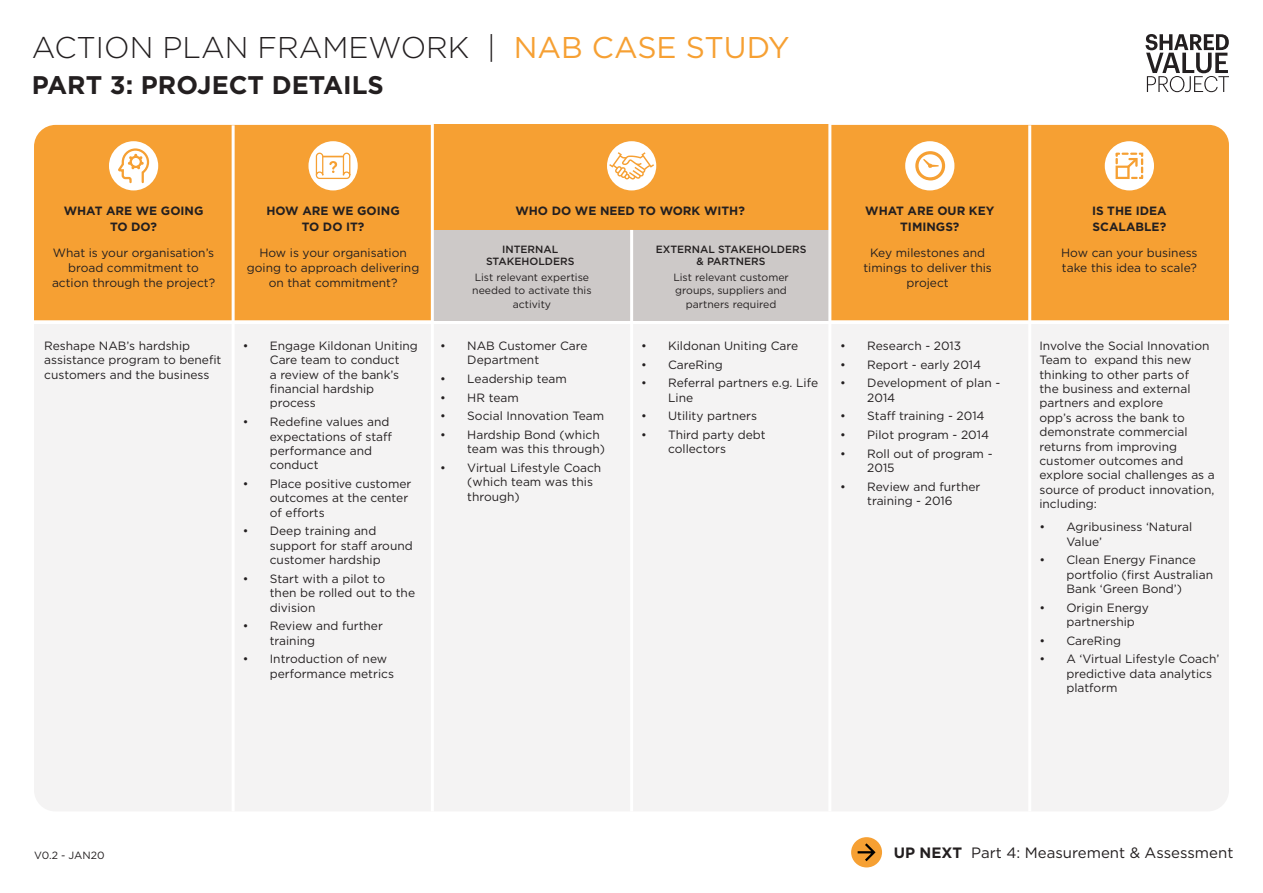
<style>
.page{position:relative;width:1263px;height:893px;background:#fff}
.page>*{position:absolute;margin:0;border:0;box-sizing:border-box;transform-origin:0 0}
.t1{font:300 30px "Gotham";color:#231f20}
.t2{font:700 25.5px "Gotham";color:#231f20}
.t3{font:15px "Gotham";color:#231f20}
.t4{font:12px/14.4px "Gotham";color:#231f20}
.t5{font:700 12px/16.5px "Gotham";color:#231f20;text-align:center}
.t6{font:10.5px/13.5px "Gotham";color:#231f20;text-align:center}
.t7{font:500 10.5px "Gotham";color:#231f20}
.s1{font-weight:400;color:#f6a033}
.s2{font-weight:700}
</style>
<div class="page">
<div style="left:34px;top:324px;width:1195px;height:487px;background:#f4f3f3"></div>
<div style="left:831px;top:125px;width:398px;height:195px;background:#f6a033"></div>
<div style="left:34px;top:125px;width:397px;height:195px;background:#f6a033"></div>
<hr style="left:232px;top:125px;width:3px;height:686px;background:#fff">
<hr style="left:431px;top:124px;width:3px;height:687px;background:#fff">
<hr style="left:630px;top:230px;width:3px;height:581px;background:#fff">
<hr style="left:1028px;top:125px;width:3px;height:686px;background:#fff">
<hr style="left:828px;top:124px;width:3px;height:687px;background:#fff">
<div style="left:851px;top:837px;width:31px;height:30px;background:#f6a033;border-radius:50%"></div>
<svg style="left:433px;top:125px;width:396px;height:195px;background:#e3b57c"></svg>
<div style="left:905px;top:141px;width:49px;height:49px;background:#fff;border-radius:50%"></div>
<svg style="left:915px;top:151px;width:30px;height:29px"></svg>
<svg style="left:1145px;top:34px;width:84px;height:58px"></svg>
<svg style="left:858px;top:843px;width:17px;height:18px"></svg>
<div style="left:308px;top:141px;width:50px;height:49px;background:#fff;border-radius:50%"></div>
<svg style="left:315px;top:152px;width:36px;height:27px"></svg>
<div style="left:109px;top:141px;width:49px;height:49px;background:#fff;border-radius:50%"></div>
<svg style="left:118px;top:148px;width:31px;height:35px"></svg>
<div style="left:1105px;top:141px;width:49px;height:49px;background:#fff;border-radius:50%"></div>
<svg style="left:1115px;top:153px;width:28px;height:26px"></svg>
<p class="t1" style="left:32px;top:28px;width:759px">ACTION PLAN FRAMEWORK | <span class="s1">NAB CASE STUDY</span></p>
<p class="t2" style="left:32px;top:68px;width:353px">PART 3: PROJECT DETAILS</p>
<p class="t5" style="left:64px;top:202px;width:141px">WHAT ARE WE GOING<br>TO DO?</p>
<p class="t5" style="left:865px;top:202px;width:131px">WHAT ARE OUR KEY<br>TIMINGS?</p>
<p class="t5" style="left:266px;top:202px;width:135px">HOW ARE WE GOING</p>
<p class="t5" style="left:302px;top:219px;width:64px">TO DO IT?</p>
<p class="t5" style="left:515px;top:202px;width:231px">WHO DO WE NEED TO WORK WITH?</p>
<p class="t7" style="left:502px;top:242px;width:58px">INTERNAL</p>
<p class="t7" style="left:486px;top:255px;width:90px">STAKEHOLDERS</p>
<p class="t5" style="left:1092px;top:202px;width:76px">IS THE IDEA</p>
<p class="t5" style="left:1092px;top:219px;width:75px">SCALABLE?</p>
<p class="t7" style="left:656px;top:242px;width:152px">EXTERNAL STAKEHOLDERS</p>
<p class="t7" style="left:696px;top:255px;width:71px">&amp; PARTNERS</p>
<p class="t4" style="left:52px;top:245px;width:165px;line-height:15px;text-align:center">What is your organisation’s broad commitment to action through the project?</p>
<p class="t4" style="left:247px;top:245px;width:174px;line-height:15px;text-align:center">How is your organisation going to approach delivering on that commitment?</p>
<p class="t4" style="left:1061px;top:245px;width:138px;line-height:15px">How can your business take this idea to scale?</p>
<p class="t4" style="left:863px;top:245px;width:130px;line-height:15px;text-align:center">Key milestones and timings to deliver this project</p>
<p class="t6" style="left:472px;top:270px;width:121px">List relevant expertise needed to activate this activity</p>
<p class="t6" style="left:673px;top:270px;width:117px">List relevant customer groups, suppliers and partners required</p>
<p class="t4" style="left:44px;top:338px;width:179px">Reshape NAB’s hardship assistance program to benefit customers and the business</p>
<p class="t4" style="left:270px;top:338px;width:150px;text-indent:-27px">• Engage Kildonan Uniting<br>Care team to conduct<br>a review of the bank’s financial hardship process</p>
<p class="t4" style="left:270px;top:414px;width:124px;text-indent:-27px">• Redefine values and expectations of staff performance and conduct</p>
<p class="t4" style="left:270px;top:476px;width:143px;text-indent:-27px">• Place positive customer outcomes at the center of efforts</p>
<p class="t4" style="left:270px;top:524px;width:144px;text-indent:-27px">• Deep training and support for staff around customer hardship</p>
<p class="t4" style="left:270px;top:571px;width:147px;text-indent:-27px">• Start with a pilot to<br>then be rolled out to the division</p>
<p class="t4" style="left:270px;top:619px;width:115px;text-indent:-27px">• Review and further training</p>
<p class="t4" style="left:270px;top:652px;width:126px;text-indent:-27px">• Introduction of new performance metrics</p>
<p class="t4" style="left:467px;top:338px;width:122px;text-indent:-27px">• NAB Customer Care<br>Department</p>
<p class="t4" style="left:440px;top:371px;width:128px">• Leadership team</p>
<p class="t4" style="left:440px;top:390px;width:80px">• HR team</p>
<p class="t4" style="left:440px;top:408px;width:165px">• Social Innovation Team</p>
<p class="t4" style="left:467px;top:427px;width:139px;text-indent:-27px">• Hardship Bond (which team was this through)</p>
<p class="t4" style="left:467px;top:460px;width:136px;text-indent:-27px">• Virtual Lifestyle Coach (which team was this through)</p>
<p class="t4" style="left:641px;top:338px;width:159px">• Kildonan Uniting Care</p>
<p class="t4" style="left:641px;top:357px;width:83px">• CareRing</p>
<p class="t4" style="left:668px;top:375px;width:152px;text-indent:-27px">• Referral partners e.g. Life<br>Line</p>
<p class="t4" style="left:641px;top:408px;width:117px">• Utility partners</p>
<p class="t4" style="left:668px;top:427px;width:99px;text-indent:-27px">• Third party debt collectors</p>
<p class="t4" style="left:840px;top:338px;width:122px">• Research - 2013</p>
<p class="t4" style="left:840px;top:357px;width:142px">• Report - early 2014</p>
<p class="t4" style="left:867px;top:375px;width:134px;text-indent:-27px">• Development of plan -<br>2014</p>
<p class="t4" style="left:840px;top:408px;width:146px">• Staff training - 2014</p>
<p class="t4" style="left:840px;top:427px;width:150px">• Pilot program - 2014</p>
<p class="t4" style="left:867px;top:446px;width:127px;text-indent:-27px">• Roll out of program -<br>2015</p>
<p class="t4" style="left:840px;top:479px;width:142px;text-align:center">• Review and further training - 2016</p>
<p class="t4" style="left:1039px;top:338px;width:177px">Involve the Social Innovation<br>Team to expand this new thinking to other parts of<br>the business and external partners and explore<br>opp’s across the bank to demonstrate commercial returns from improving customer outcomes and explore social challenges as a source of product innovation, including:</p>
<p class="t4" style="left:1066px;top:519px;width:127px;text-indent:-27px">• Agribusiness ‘Natural<br>Value’</p>
<p class="t4" style="left:1066px;top:552px;width:148px;text-indent:-27px">• Clean Energy Finance portfolio (first Australian<br>Bank ‘Green Bond’)</p>
<p class="t4" style="left:1066px;top:600px;width:84px;text-indent:-27px">• Origin Energy partnership</p>
<p class="t4" style="left:1039px;top:633px;width:83px">• CareRing</p>
<p class="t4" style="left:1066px;top:652px;width:154px;text-indent:-27px">• A ‘Virtual Lifestyle Coach’ predictive data analytics platform</p>
<p class="t6" style="left:34px;top:848px;width:72px">V0.2 - JAN20</p>
<p class="t3" style="left:894px;top:843px;width:341px"><span class="s2">UP NEXT</span> Part 4: Measurement &amp; Assessment</p>
</div>
